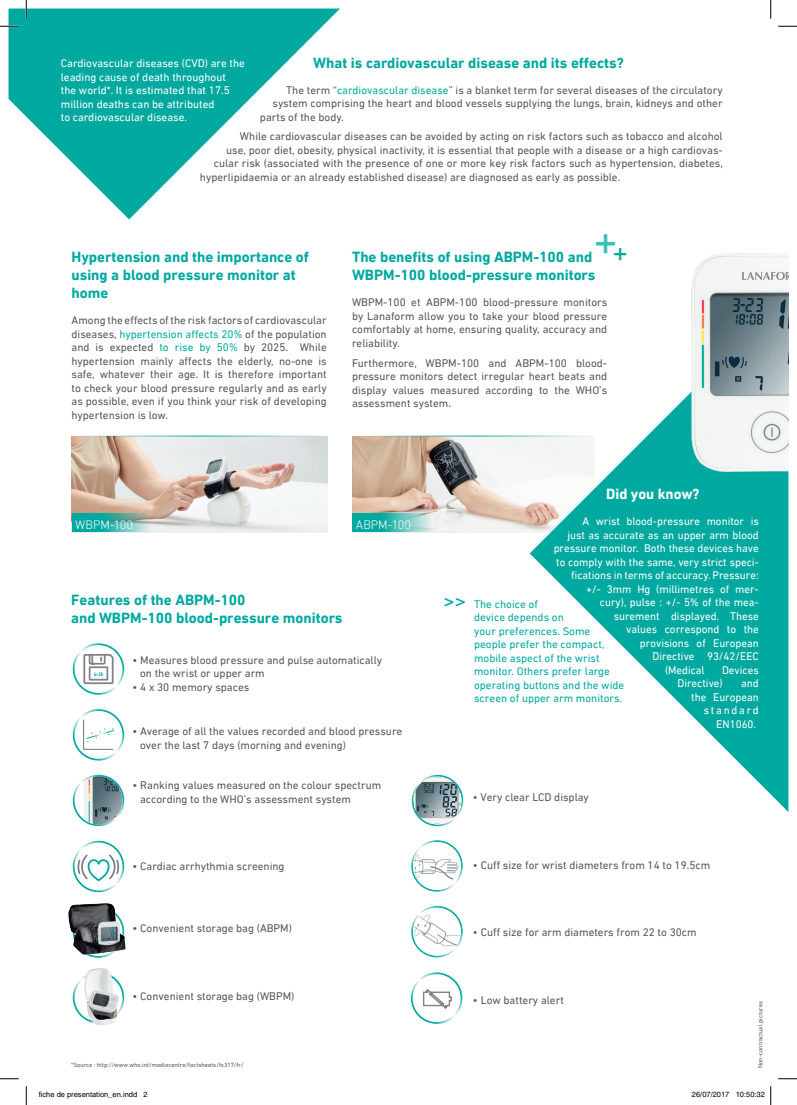
<style>
.page{position:relative;width:797px;height:1105px;background:#fff}
.page>*{position:absolute;margin:0;border:0;box-sizing:border-box;transform-origin:0 0}
.t1{font:45px "DIN Next LT Pro";color:#3bbfb6}
.t2{font:21px "DIN Next LT Pro";color:#00a9a0}
.t3{font:700 15px/18px "DIN Next LT Pro";color:#00a9a0}
.t4{font:700 15px "DIN Next LT Pro";color:#fff}
.t5{font:300 12.5px "DIN Next LT Pro";letter-spacing:.005em;color:#fff}
.t6{font:11.25px/13.5px "DIN Next LT Pro";color:#57585a;text-align:justify}
.t7{font:11.25px/13.5px "DIN Next LT Pro";color:#fff}
.t8{font:11.25px/13.5px "DIN Next LT Pro";color:#00a9a0}
.t9{font:7.5px "Helvetica";color:#000}
.t10{font:6.25px "DIN Next LT Pro";color:#57585a}
.s1{color:#00aca0}
</style>
<div class="page">
<img style="left:352px;top:437px;width:177px;height:95px">
<img style="left:72px;top:437px;width:255px;height:95px">
<svg style="left:72px;top:513px;width:87px;height:19px;background:#4fb3aa"></svg>
<svg style="left:352px;top:513px;width:88px;height:19px;background:#57c1bb"></svg>
<hr style="left:352px;top:436px;width:242px;height:1px;background:#00a9a0">
<svg style="left:9px;top:9px;width:331px;height:210px;fill:#00a9a0"></svg>
<svg style="left:529px;top:417px;width:259px;height:395px;fill:#00a9a0"></svg>
<img style="left:666px;top:253px;width:122px;height:228px">
<hr style="left:72px;top:436px;width:255px;height:1px;background:#00a9a0">
<svg style="left:73px;top:709px;width:51px;height:51px"></svg>
<svg style="left:73px;top:775px;width:51px;height:51px"></svg>
<svg style="left:89px;top:956px;width:19px;height:2px"></svg>
<svg style="left:412px;top:775px;width:51px;height:51px"></svg>
<svg style="left:411px;top:840px;width:51px;height:52px"></svg>
<svg style="left:411px;top:906px;width:51px;height:51px"></svg>
<svg style="left:73px;top:977px;width:51px;height:41px"></svg>
<svg style="left:73px;top:643px;width:51px;height:52px"></svg>
<img style="left:74px;top:776px;width:48px;height:48px;border-radius:24px">
<img style="left:68px;top:903px;width:58px;height:53px">
<img style="left:83px;top:968px;width:38px;height:57px">
<img style="left:413px;top:776px;width:48px;height:48px;border-radius:24px">
<img style="left:413px;top:842px;width:48px;height:48px;border-radius:24px">
<img style="left:413px;top:908px;width:48px;height:48px;border-radius:24px">
<svg style="left:73px;top:841px;width:51px;height:51px"></svg>
<svg style="left:411px;top:972px;width:51px;height:52px"></svg>
<svg style="left:0;top:25px;width:19px;height:2px"></svg>
<svg style="left:778px;top:25px;width:19px;height:2px"></svg>
<svg style="left:0;top:1078px;width:19px;height:1px"></svg>
<svg style="left:778px;top:1078px;width:19px;height:1px"></svg>
<svg style="left:25px;top:0;width:2px;height:19px"></svg>
<svg style="left:25px;top:1086px;width:2px;height:19px"></svg>
<svg style="left:770px;top:0;width:1px;height:19px"></svg>
<svg style="left:770px;top:1086px;width:1px;height:19px"></svg>
<p class="t7" style="left:61px;top:57px;width:186px">Cardiovascular diseases (CVD) are the leading cause of death throughout<br>the world*. It is estimated that 17.5 million deaths can be attributed<br>to cardiovascular disease.</p>
<h3 class="t3" style="left:313px;top:53px;width:312px">What is cardiovascular disease and its effects?</h3>
<p class="t6" style="left:286px;top:83px;width:438px">The term “<span class="s1">cardiovascular disease</span>” is a blanket term for several diseases of the circulatory</p>
<p class="t6" style="left:272px;top:96px;width:451px">system comprising the heart and blood vessels supplying the lungs, brain, kidneys and other</p>
<p class="t6" style="left:260px;top:110px;width:85px">parts of the body.</p>
<p class="t6" style="left:240px;top:130px;width:484px">While cardiovascular diseases can be avoided by acting on risk factors such as tobacco and alcohol</p>
<p class="t6" style="left:226px;top:143px;width:498px">use, poor diet, obesity, physical inactivity, it is essential that people with a disease or a high cardiovas-</p>
<p class="t6" style="left:214px;top:157px;width:511px">cular risk (associated with the presence of one or more key risk factors such as hypertension, diabetes,</p>
<p class="t6" style="left:200px;top:170px;width:422px">hyperlipidaemia or an already established disease) are diagnosed as early as possible.</p>
<h3 class="t3" style="left:71px;top:248px;width:239px">Hypertension and the importance of using a blood pressure monitor at home</h3>
<p class="t6" style="left:71px;top:313px;width:257px">Among the effects of the risk factors of cardiovascular diseases, <span class="s1">hypertension affects 20%</span> of the population and is expected <span class="s1">to rise by 50%</span> by 2025. While hypertension mainly affects the elderly, no-one is safe, whatever their age. It is therefore important to check your blood pressure regularly and as early as possible, even if you think your risk of developing hypertension is low.</p>
<h1 class="t1" style="left:593px;top:215px;width:36px">+<sub>+</sub></h1>
<h3 class="t3" style="left:352px;top:248px;width:245px">The benefits of using ABPM-100 and<br>WBPM-100 blood-pressure monitors</h3>
<p class="t6" style="left:352px;top:295px;width:257px">WBPM-100 et ABPM-100 blood-pressure monitors by Lanaform allow you to take your blood pressure comfortably at home, ensuring quality, accuracy and reliability.</p>
<p class="t6" style="left:352px;top:356px;width:257px">Furthermore, WBPM-100 and ABPM-100 blood&shy;pressure monitors detect irregular heart beats and display values measured according to the WHO’s assessment system.</p>
<p class="t5" style="left:75px;top:517px;width:60px">WBPM-100</p>
<p class="t5" style="left:356px;top:517px;width:57px">ABPM-100</p>
<h3 class="t3" style="left:71px;top:590px;width:273px">Features of the ABPM-100<br>and WBPM-100 blood-pressure monitors</h3>
<h2 class="t2" style="left:443px;top:589px;width:24px">&gt;&gt;</h2>
<p class="t6" style="left:140px;top:653px;width:243px;text-indent:-8px">• Measures blood pressure and pulse automatically on the wrist or upper arm</p>
<p class="t6" style="left:133px;top:680px;width:118px">• 4 x 30 memory spaces</p>
<p class="t6" style="left:140px;top:724px;width:264px;text-indent:-8px">• Average of all the values recorded and blood pressure over the last 7 days (morning and evening)</p>
<p class="t6" style="left:140px;top:778px;width:243px;text-indent:-8px">• Ranking values measured on the colour spectrum according to the WHO’s assessment system</p>
<h3 class="t4" style="left:606px;top:486px;width:95px">Did you know?</h3>
<p class="t7" style="left:582px;top:515px;width:178px">A wrist blood-pressure monitor is</p>
<p class="t7" style="left:567px;top:528px;width:193px">just as accurate as an upper arm blood</p>
<p class="t7" style="left:553px;top:542px;width:207px">pressure monitor. Both these devices have</p>
<p class="t7" style="left:556px;top:555px;width:204px">to comply with the same, very strict speci-</p>
<p class="t7" style="left:571px;top:569px;width:189px">fications in terms of accuracy. Pressure:</p>
<p class="t7" style="left:586px;top:582px;width:174px">+/- 3mm Hg (millimetres of mer-</p>
<p class="t7" style="left:600px;top:596px;width:160px">cury), pulse : +/- 5% of the mea-</p>
<p class="t7" style="left:613px;top:609px;width:147px">surement displayed. These</p>
<p class="t7" style="left:626px;top:623px;width:134px">values correspond to the</p>
<p class="t7" style="left:640px;top:636px;width:120px">provisions of European</p>
<p class="t7" style="left:652px;top:650px;width:108px">Directive 93/42/EEC</p>
<p class="t7" style="left:665px;top:663px;width:41px">(Medical</p>
<p class="t8" style="left:474px;top:597px;width:152px">The choice of<br>device depends on<br>your preferences. Some people prefer the compact, mobile aspect of the wrist monitor. Others prefer large operating buttons and the wide screen of upper arm monitors.</p>
<p class="t7" style="left:677px;top:663px;width:83px;text-indent:44px">Devices<br>Directive)</p>
<p class="t7" style="left:691px;top:677px;width:69px;text-align:right">and<br>the European standard<br>EN1060.</p>
<p class="t6" style="left:473px;top:791px;width:117px">• Very clear LCD display</p>
<p class="t6" style="left:133px;top:859px;width:153px">• Cardiac arrhythmia screening</p>
<p class="t6" style="left:473px;top:858px;width:239px">• Cuff size for wrist diameters from 14 to 19.5cm</p>
<p class="t6" style="left:133px;top:921px;width:161px">• Convenient storage bag (ABPM)</p>
<p class="t6" style="left:473px;top:926px;width:225px">• Cuff size for arm diameters from 22 to 30cm</p>
<p class="t6" style="left:133px;top:989px;width:163px">• Convenient storage bag (WBPM)</p>
<p class="t10" style="left:71px;top:1062px;width:174px">*Source : http://www.who.int/mediacentre/factsheets/fs317/fr/</p>
<p class="t6" style="left:473px;top:993px;width:92px">• Low battery alert</p>
<p class="t10" style="left:757px;top:1068px;width:69px;rotate:-90deg">Non-contractual pictures</p>
<p class="t9" style="left:39px;top:1090px;width:110px">fiche de presentation_en.indd 2</p>
<p class="t9" style="left:692px;top:1090px;width:74px">26/07/2017 10:50:32</p>
</div>
